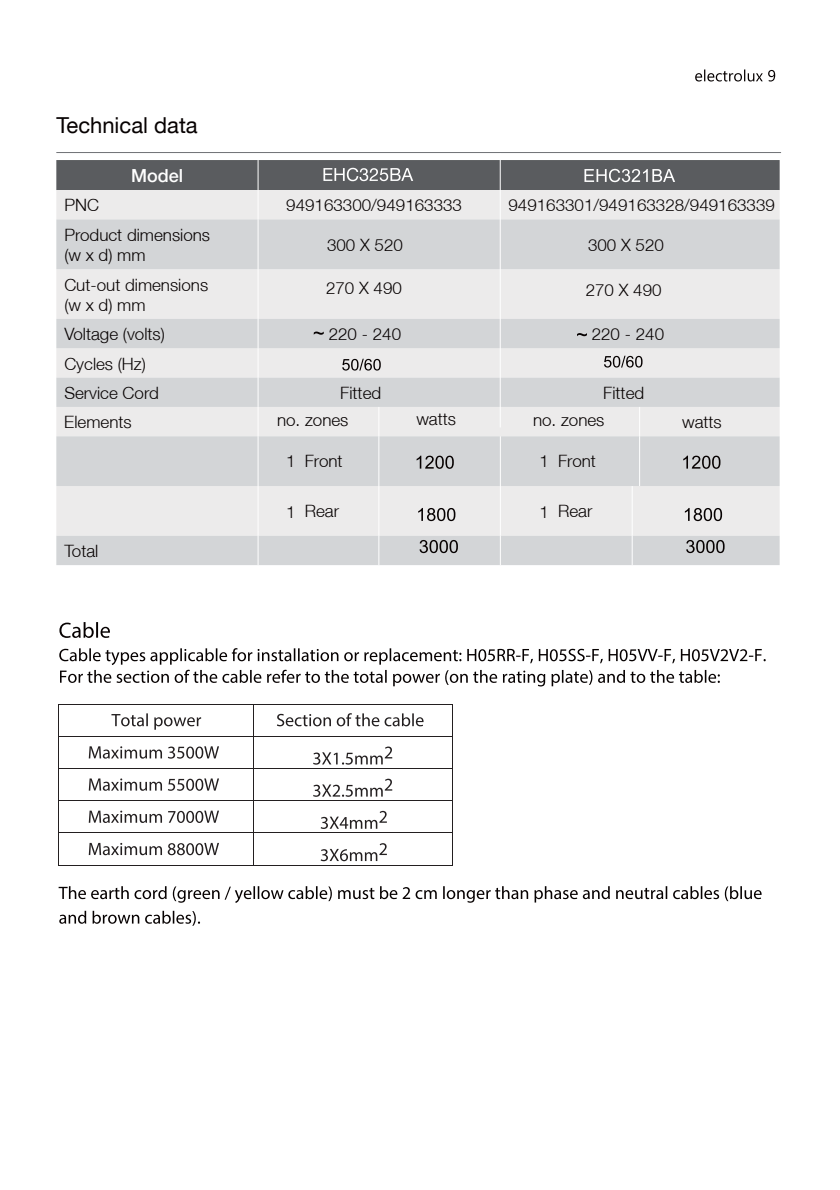
<style>
.page{position:relative;width:840px;height:1190px;background:#fff}
.page>*{position:absolute;margin:0;border:0;box-sizing:border-box;transform-origin:0 0}
.t1{font:22px "Helvetica Neue LT";color:#060101}
.t2{font:500 18px "Helvetica Neue LT";color:#fff}
.t3{font:300 17px/29.4px "Helvetica Neue LT";color:#060101}
</style>
<div class="page">
<hr style="left:56px;top:152px;width:725px;height:1px;background:#6e7075">
<svg style="left:56px;top:219px;width:724px;height:346px;background:#dedfe0"></svg>
<hr style="left:258px;top:219px;width:1px;height:50px;background:#fff">
<hr style="left:258px;top:269px;width:1px;height:50px;background:#fff">
<svg style="left:258px;top:319px;width:1px;height:29px"></svg>
<hr style="left:258px;top:348px;width:1px;height:30px;background:#fff">
<svg style="left:258px;top:378px;width:1px;height:58px"></svg>
<hr style="left:258px;top:436px;width:1px;height:50px;background:#fff">
<hr style="left:258px;top:486px;width:1px;height:50px;background:#fff">
<svg style="left:258px;top:536px;width:1px;height:29px"></svg>
<svg style="left:378px;top:407px;width:1px;height:29px"></svg>
<hr style="left:378px;top:436px;width:1px;height:50px;background:#fff">
<hr style="left:378px;top:486px;width:1px;height:50px;background:#fff">
<svg style="left:378px;top:536px;width:1px;height:29px"></svg>
<svg style="left:420px;top:540px;width:38px;height:13px"></svg>
<svg style="left:639px;top:407px;width:1px;height:29px"></svg>
<hr style="left:639px;top:436px;width:1px;height:50px;background:#fff">
<hr style="left:500px;top:153px;width:1px;height:274px;background:#fff">
<hr style="left:500px;top:436px;width:1px;height:50px;background:#fff">
<hr style="left:500px;top:486px;width:1px;height:50px;background:#fff">
<svg style="left:500px;top:536px;width:1px;height:29px"></svg>
<svg style="left:56px;top:160px;width:724px;height:59px;background:#a5a5a7"></svg>
<svg style="left:417px;top:456px;width:37px;height:13px"></svg>
<svg style="left:418px;top:508px;width:37px;height:13px"></svg>
<svg style="left:314px;top:332px;width:10px;height:3px"></svg>
<svg style="left:577px;top:333px;width:10px;height:3px"></svg>
<svg style="left:342px;top:359px;width:39px;height:12px"></svg>
<svg style="left:604px;top:356px;width:39px;height:12px"></svg>
<hr style="left:632px;top:486px;width:1px;height:50px;background:#fff">
<svg style="left:632px;top:536px;width:1px;height:29px"></svg>
<svg style="left:686px;top:540px;width:39px;height:13px"></svg>
<svg style="left:683px;top:456px;width:37px;height:13px"></svg>
<svg style="left:685px;top:508px;width:37px;height:13px"></svg>
<svg style="left:695px;top:69px;width:80px;height:13px"></svg>
<svg style="left:59px;top:622px;width:51px;height:16px"></svg>
<svg style="left:59px;top:648px;width:707px;height:39px"></svg>
<svg style="left:59px;top:886px;width:469px;height:17px"></svg>
<svg style="left:535px;top:886px;width:227px;height:17px"></svg>
<svg style="left:59px;top:911px;width:141px;height:15px"></svg>
<svg style="left:111px;top:713px;width:313px;height:17px"></svg>
<hr style="left:58px;top:704px;width:395px;height:1px;background:#231f20">
<hr style="left:58px;top:705px;width:1px;height:31px;background:#231f20">
<hr style="left:253px;top:705px;width:1px;height:31px;background:#231f20">
<hr style="left:452px;top:705px;width:1px;height:31px;background:#231f20">
<svg style="left:89px;top:746px;width:130px;height:13px"></svg>
<svg style="left:313px;top:747px;width:79px;height:18px"></svg>
<hr style="left:58px;top:736px;width:395px;height:1px;background:#231f20">
<hr style="left:58px;top:737px;width:1px;height:31px;background:#231f20">
<hr style="left:253px;top:737px;width:1px;height:31px;background:#231f20">
<hr style="left:452px;top:737px;width:1px;height:31px;background:#231f20">
<svg style="left:89px;top:778px;width:130px;height:13px"></svg>
<svg style="left:313px;top:779px;width:79px;height:18px"></svg>
<hr style="left:58px;top:768px;width:395px;height:1px;background:#231f20">
<hr style="left:58px;top:769px;width:1px;height:31px;background:#231f20">
<hr style="left:253px;top:769px;width:1px;height:31px;background:#231f20">
<hr style="left:452px;top:769px;width:1px;height:31px;background:#231f20">
<svg style="left:89px;top:811px;width:130px;height:12px"></svg>
<svg style="left:321px;top:811px;width:66px;height:18px"></svg>
<hr style="left:58px;top:800px;width:395px;height:1px;background:#231f20">
<hr style="left:58px;top:801px;width:1px;height:31px;background:#231f20">
<hr style="left:253px;top:801px;width:1px;height:31px;background:#231f20">
<hr style="left:452px;top:801px;width:1px;height:31px;background:#231f20">
<svg style="left:89px;top:843px;width:130px;height:12px"></svg>
<svg style="left:321px;top:843px;width:66px;height:18px"></svg>
<hr style="left:58px;top:832px;width:395px;height:1px;background:#231f20">
<hr style="left:58px;top:833px;width:1px;height:33px;background:#231f20">
<hr style="left:58px;top:865px;width:195px;height:1px;background:#231f20">
<hr style="left:253px;top:833px;width:1px;height:33px;background:#231f20">
<hr style="left:254px;top:865px;width:198px;height:1px;background:#231f20">
<hr style="left:452px;top:833px;width:1px;height:33px;background:#231f20">
<p class="t1" style="left:56px;top:117px;width:143px">Technical data</p>
<p class="t2" style="left:131px;top:165px;width:54px">Model</p>
<p class="t3" style="left:64px;top:190px;width:147px">PNC<br>Product dimensions</p>
<p class="t3" style="left:64px;top:240px;width:145px">(w x d) mm<br>Cut-out dimensions</p>
<p class="t3" style="left:64px;top:290px;width:102px">(w x d) mm<br>Voltage (volts)</p>
<p class="t3" style="left:64px;top:348px;width:96px">Cycles (Hz)<br>Service Cord</p>
<p class="t3" style="left:286px;top:190px;width:177px">949163300/949163333</p>
<p class="t3" style="left:327px;top:230px;width:77px">300 X 520</p>
<p class="t3" style="left:326px;top:273px;width:77px">270 X 490</p>
<p class="t3" style="left:329px;top:319px;width:74px">220 - 240</p>
<p class="t3" style="left:340px;top:378px;width:42px">Fitted</p>
<p class="t3" style="left:64px;top:407px;width:69px">Elements</p>
<p class="t3" style="left:277px;top:405px;width:73px">no. zones</p>
<p class="t3" style="left:416px;top:404px;width:41px">watts</p>
<p class="t3" style="left:286px;top:445px;width:58px">1 Front</p>
<p class="t3" style="left:286px;top:496px;width:54px">1 Rear</p>
<p class="t3" style="left:64px;top:536px;width:36px">Total</p>
<p class="t3" style="left:508px;top:190px;width:268px">949163301/949163328/949163339</p>
<p class="t3" style="left:588px;top:230px;width:77px">300 X 520</p>
<p class="t3" style="left:586px;top:275px;width:77px">270 X 490</p>
<p class="t3" style="left:592px;top:319px;width:74px">220 - 240</p>
<p class="t3" style="left:603px;top:378px;width:42px">Fitted</p>
<p class="t3" style="left:533px;top:405px;width:73px">no. zones</p>
<p class="t3" style="left:540px;top:445px;width:58px">1 Front</p>
<p class="t3" style="left:540px;top:496px;width:54px">1 Rear</p>
<p class="t3" style="left:682px;top:407px;width:41px">watts</p>
</div>
